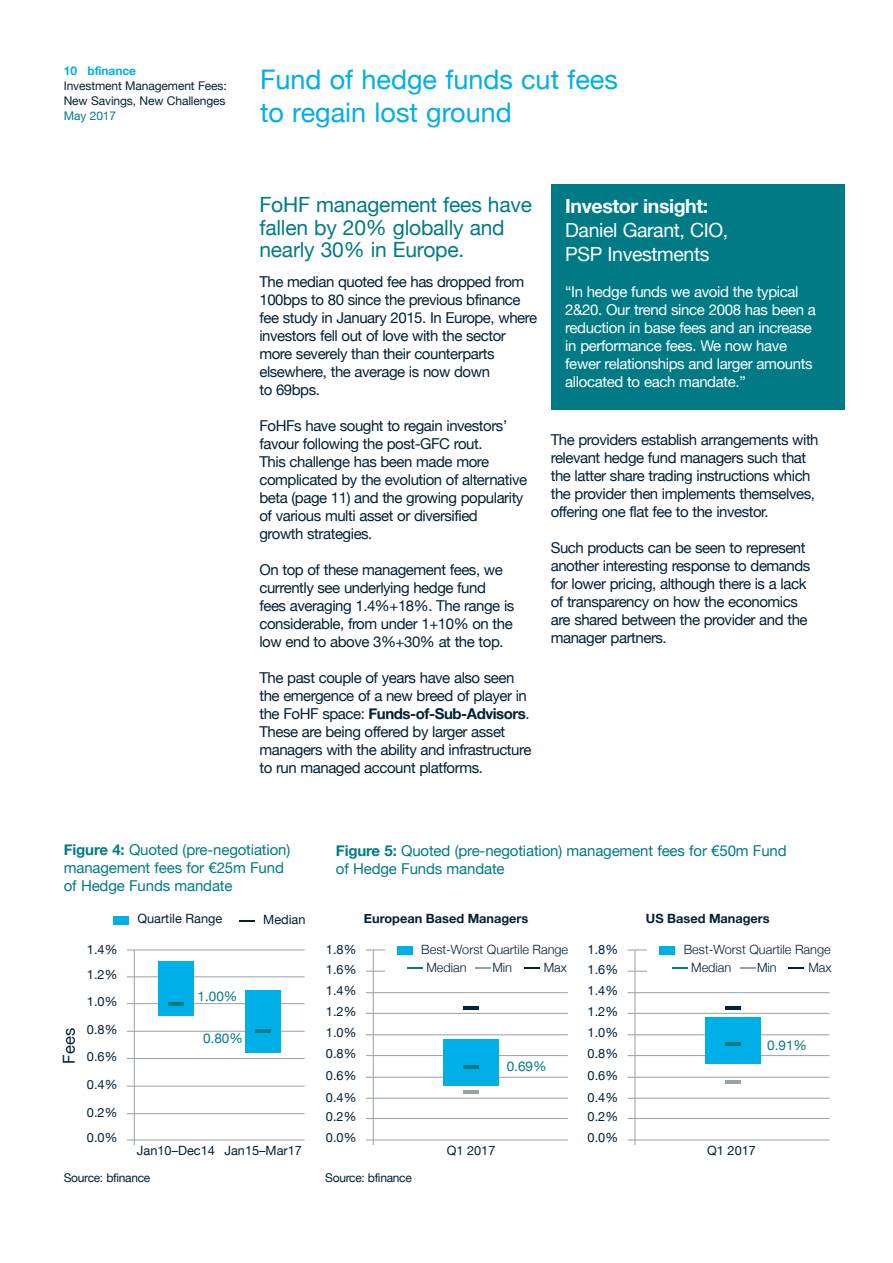
<style>
.page{position:relative;width:893px;height:1263px;background:#fff}
.page>*{position:absolute;margin:0;border:0;box-sizing:border-box;transform-origin:0 0}
.t1{font:27px/33px "Helvetica Neue";color:#00aee8}
.t2{font:21px/22.5px "Helvetica Neue";letter-spacing:-.01em;color:#007b85}
.t3{font:19.5px/24px "Helvetica Neue";letter-spacing:-.02em;color:#fff}
.t4{font:700 19.5px "Helvetica Neue";letter-spacing:-.02em;color:#fff}
.t5{font:16.5px "Helvetica Neue";color:#002137}
.t6{font:15px/18px "Helvetica Neue";letter-spacing:-.03em;color:#002137}
.t7{font:15px/18px "Helvetica Neue";letter-spacing:-.025em;color:#fff}
.t8{font:15px/18px "Helvetica Neue";letter-spacing:-.01em;color:#007b85}
.t9{font:13.5px "Helvetica Neue";color:#007b85}
.t10{font:12.75px "Helvetica Neue";color:#002137}
.t11{font:300 12.75px/17.2px "Helvetica Neue";color:#002137}
.t12{font:700 12.75px "Helvetica Neue";color:#002137}
.t13{font:12px/15px "Helvetica Neue";letter-spacing:-.01em;color:#002137}
.t14{font:700 12px "Helvetica Neue";letter-spacing:-.01em;color:#00aee8}
.t15{font:12px "Helvetica Neue";letter-spacing:-.01em;color:#007b85}
.s1{font-weight:700}
</style>
<div class="page">
<div style="left:551px;top:184px;width:293px;height:225px;background:#007b85"></div>
<hr style="left:366px;top:949px;width:202px;height:1px;background:#98a1a4">
<hr style="left:366px;top:971px;width:202px;height:1px;background:#98a1a4">
<div style="left:386px;top:939px;width:182px;height:38px;background:#fff"></div>
<hr style="left:127px;top:949px;width:178px;height:1px;background:#98a1a4">
<hr style="left:127px;top:1003px;width:178px;height:1px;background:#98a1a4">
<hr style="left:127px;top:1058px;width:178px;height:1px;background:#98a1a4">
<hr style="left:127px;top:1086px;width:178px;height:1px;background:#98a1a4">
<hr style="left:127px;top:1113px;width:178px;height:1px;background:#98a1a4">
<hr style="left:127px;top:1031px;width:178px;height:1px;background:#98a1a4">
<hr style="left:127px;top:976px;width:178px;height:1px;background:#98a1a4">
<hr style="left:127px;top:1139px;width:178px;height:1px;background:#98a1a4">
<hr style="left:134px;top:950px;width:1px;height:195px;background:#98a1a4">
<hr style="left:366px;top:1034px;width:202px;height:1px;background:#98a1a4">
<hr style="left:366px;top:1077px;width:202px;height:1px;background:#98a1a4">
<hr style="left:366px;top:1098px;width:202px;height:1px;background:#98a1a4">
<hr style="left:366px;top:1118px;width:202px;height:1px;background:#98a1a4">
<hr style="left:366px;top:1055px;width:202px;height:1px;background:#98a1a4">
<hr style="left:366px;top:1013px;width:202px;height:1px;background:#98a1a4">
<hr style="left:366px;top:992px;width:202px;height:1px;background:#98a1a4">
<hr style="left:366px;top:1139px;width:202px;height:1px;background:#98a1a4">
<hr style="left:373px;top:950px;width:1px;height:195px;background:#98a1a4">
<div style="left:113px;top:917px;width:16px;height:8px;background:#00aee8"></div>
<svg style="left:239px;top:920px;width:15px;height:2px"></svg>
<div style="left:397px;top:946px;width:15px;height:8px;background:#00aee8"></div>
<svg style="left:524px;top:967px;width:15px;height:1px"></svg>
<svg style="left:475px;top:967px;width:16px;height:1px"></svg>
<svg style="left:407px;top:967px;width:16px;height:1px"></svg>
<div style="left:158px;top:961px;width:36px;height:54px;background:#00aee8"></div>
<hr style="left:168px;top:1002px;width:16px;height:4px;background:#007b85">
<div style="left:245px;top:991px;width:36px;height:62px;background:#00aee8"></div>
<div style="left:443px;top:1039px;width:56px;height:47px;background:#00aee8"></div>
<hr style="left:255px;top:1030px;width:16px;height:3px;background:#007b85">
<hr style="left:463px;top:1006px;width:16px;height:3px;background:#002137">
<hr style="left:463px;top:1065px;width:16px;height:3px;background:#007b85">
<hr style="left:463px;top:1091px;width:16px;height:3px;background:#98a1a4">
<hr style="left:627px;top:949px;width:202px;height:1px;background:#98a1a4">
<hr style="left:627px;top:971px;width:202px;height:1px;background:#98a1a4">
<div style="left:647px;top:939px;width:182px;height:38px;background:#fff"></div>
<hr style="left:627px;top:1034px;width:202px;height:1px;background:#98a1a4">
<hr style="left:627px;top:1077px;width:202px;height:1px;background:#98a1a4">
<hr style="left:627px;top:1098px;width:202px;height:1px;background:#98a1a4">
<hr style="left:627px;top:1118px;width:202px;height:1px;background:#98a1a4">
<hr style="left:627px;top:1055px;width:202px;height:1px;background:#98a1a4">
<hr style="left:627px;top:1013px;width:202px;height:1px;background:#98a1a4">
<hr style="left:627px;top:992px;width:202px;height:1px;background:#98a1a4">
<hr style="left:627px;top:1139px;width:202px;height:1px;background:#98a1a4">
<hr style="left:635px;top:950px;width:1px;height:195px;background:#98a1a4">
<div style="left:660px;top:946px;width:15px;height:8px;background:#00aee8"></div>
<div style="left:705px;top:1017px;width:55px;height:47px;background:#00aee8"></div>
<hr style="left:725px;top:1006px;width:16px;height:3px;background:#002137">
<hr style="left:725px;top:1080px;width:16px;height:4px;background:#98a1a4">
<hr style="left:725px;top:1042px;width:16px;height:3px;background:#007b85">
<svg style="left:789px;top:967px;width:15px;height:1px"></svg>
<svg style="left:740px;top:967px;width:15px;height:1px"></svg>
<svg style="left:672px;top:967px;width:15px;height:1px"></svg>
<p class="t14" style="left:64px;top:62px;width:74px">10 bfinance</p>
<p class="t13" style="left:64px;top:79px;width:164px">Investment Management Fees:<br>New Savings, New Challenges</p>
<p class="t15" style="left:64px;top:108px;width:54px">May 2017</p>
<h1 class="t1" style="left:260px;top:65px;width:359px">Fund of hedge funds cut fees to regain lost ground</h1>
<h2 class="t2" style="left:259px;top:195px;width:274px">FoHF management fees have fallen by 20% globally and nearly 30% in Europe.</h2>
<p class="t6" style="left:259px;top:274px;width:279px">The median quoted fee has dropped from 100bps to 80 since the previous bfinance fee study in January 2015. In Europe, where investors fell out of love with the sector more severely than their counterparts elsewhere, the average is now down<br>to 69bps.</p>
<p class="t6" style="left:259px;top:418px;width:269px">FoHFs have sought to regain investors’ favour following the post-GFC rout.<br>This challenge has been made more complicated by the evolution of alternative beta (page 11) and the growing popularity of various multi asset or diversified<br>growth strategies.</p>
<p class="t6" style="left:259px;top:562px;width:256px">On top of these management fees, we currently see underlying hedge fund fees averaging 1.4%+18%. The range is considerable, from under 1+10% on the low end to above 3%+30% at the top.</p>
<p class="t6" style="left:259px;top:670px;width:273px">The past couple of years have also seen the emergence of a new breed of player in the FoHF space: <span class="s1">Funds-of-Sub-Advisors</span>.<br>These are being offered by larger asset managers with the ability and infrastructure to run managed account platforms.</p>
<h3 class="t4" style="left:565px;top:190px;width:145px">Investor insight:</h3>
<h3 class="t3" style="left:565px;top:219px;width:165px">Daniel Garant, CIO,<br>PSP Investments</h3>
<p class="t7" style="left:565px;top:283px;width:252px">“In hedge funds we avoid the typical 2&amp;20. Our trend since 2008 has been a reduction in base fees and an increase in performance fees. We now have fewer relationships and larger amounts allocated to each mandate.”</p>
<p class="t6" style="left:551px;top:431px;width:269px">The providers establish arrangements with relevant hedge fund managers such that the latter share trading instructions which the provider then implements themselves, offering one flat fee to the investor.</p>
<p class="t6" style="left:551px;top:539px;width:261px">Such products can be seen to represent another interesting response to demands for lower pricing, although there is a lack of transparency on how the economics are shared between the provider and the manager partners.</p>
<p class="t8" style="left:64px;top:842px;width:228px"><span class="s1">Figure 4:</span> Quoted (pre-negotiation) management fees for €25m Fund of Hedge Funds mandate</p>
<p class="t8" style="left:336px;top:842px;width:452px"><span class="s1">Figure 5:</span> Quoted (pre-negotiation) management fees for €50m Fund of Hedge Funds mandate</p>
<p class="t5" style="left:57px;top:1063px;width:37px;rotate:-90deg">Fees</p>
<p class="t10" style="left:87px;top:940px;width:32px">1.4%</p>
<p class="t10" style="left:87px;top:965px;width:32px">1.2%</p>
<p class="t10" style="left:87px;top:992px;width:32px">1.0%</p>
<p class="t10" style="left:87px;top:1020px;width:32px">0.8%</p>
<p class="t10" style="left:87px;top:1047px;width:32px">0.6%</p>
<p class="t10" style="left:87px;top:1076px;width:32px">0.4%</p>
<p class="t10" style="left:87px;top:1103px;width:32px">0.2%</p>
<p class="t10" style="left:87px;top:1129px;width:32px">0.0%</p>
<p class="t10" style="left:137px;top:910px;width:86px">Quartile Range</p>
<p class="t12" style="left:364px;top:909px;width:166px">European Based Managers</p>
<p class="t10" style="left:263px;top:910px;width:44px">Median</p>
<p class="t10" style="left:326px;top:940px;width:32px">1.8%</p>
<p class="t10" style="left:326px;top:960px;width:32px">1.6%</p>
<p class="t11" style="left:426px;top:940px;width:143px;text-indent:-5px">Best-Worst Quartile Range<br>Median</p>
<p class="t11" style="left:492px;top:957px;width:21px">Min</p>
<p class="t11" style="left:544px;top:958px;width:25px">Max</p>
<p class="t10" style="left:588px;top:940px;width:32px">1.8%</p>
<p class="t10" style="left:588px;top:960px;width:32px">1.6%</p>
<p class="t12" style="left:646px;top:909px;width:125px">US Based Managers</p>
<p class="t11" style="left:691px;top:940px;width:141px;text-indent:-7px">Best-Worst Quartile Range<br>Median</p>
<p class="t11" style="left:757px;top:957px;width:21px">Min</p>
<p class="t11" style="left:808px;top:958px;width:25px">Max</p>
<p class="t9" style="left:198px;top:986px;width:41px">1.00%</p>
<p class="t10" style="left:326px;top:981px;width:32px">1.4%</p>
<p class="t10" style="left:588px;top:981px;width:32px">1.4%</p>
<p class="t10" style="left:326px;top:1002px;width:32px">1.2%</p>
<p class="t10" style="left:588px;top:1002px;width:32px">1.2%</p>
<p class="t9" style="left:203px;top:1028px;width:41px">0.80%</p>
<p class="t10" style="left:326px;top:1023px;width:32px">1.0%</p>
<p class="t10" style="left:326px;top:1044px;width:32px">0.8%</p>
<p class="t10" style="left:588px;top:1023px;width:32px">1.0%</p>
<p class="t10" style="left:588px;top:1044px;width:32px">0.8%</p>
<p class="t9" style="left:767px;top:1036px;width:41px">0.91%</p>
<p class="t10" style="left:326px;top:1066px;width:32px">0.6%</p>
<p class="t9" style="left:507px;top:1056px;width:41px">0.69%</p>
<p class="t10" style="left:588px;top:1066px;width:32px">0.6%</p>
<p class="t10" style="left:326px;top:1088px;width:32px">0.4%</p>
<p class="t10" style="left:588px;top:1088px;width:32px">0.4%</p>
<p class="t10" style="left:326px;top:1108px;width:32px">0.2%</p>
<p class="t10" style="left:588px;top:1108px;width:32px">0.2%</p>
<p class="t10" style="left:326px;top:1129px;width:32px">0.0%</p>
<p class="t10" style="left:588px;top:1129px;width:32px">0.0%</p>
<p class="t10" style="left:137px;top:1141px;width:167px">Jan10–Dec14 Jan15–Mar17</p>
<p class="t10" style="left:447px;top:1141px;width:50px">Q1 2017</p>
<p class="t10" style="left:707px;top:1141px;width:50px">Q1 2017</p>
<p class="t13" style="left:64px;top:1171px;width:88px">Source: bfinance</p>
<p class="t13" style="left:325px;top:1171px;width:88px">Source: bfinance</p>
</div>
